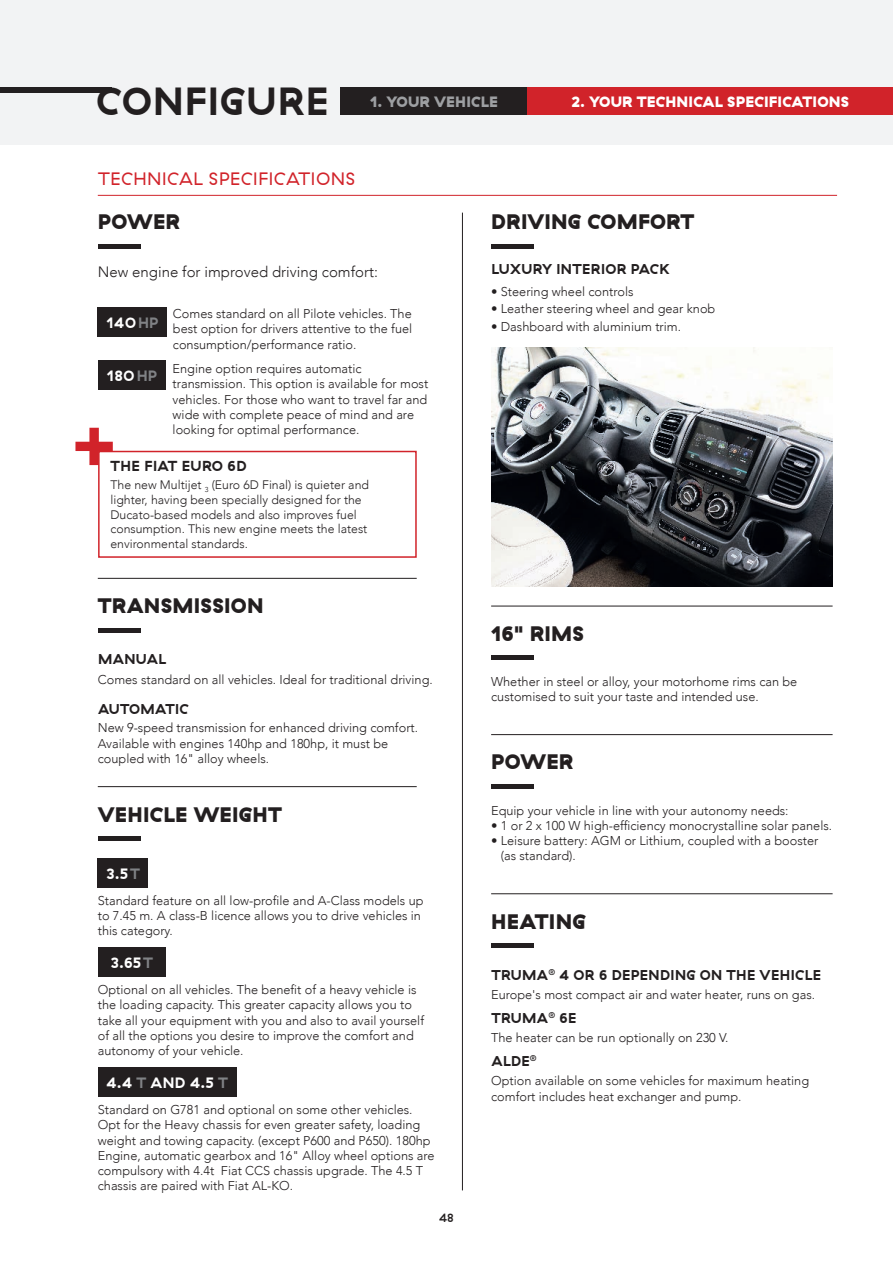
<style>
.page{position:relative;width:893px;height:1263px;background:#fff}
.page>*{position:absolute;margin:0;border:0;box-sizing:border-box;transform-origin:0 0}
.t1{font:700 39.3px "GT Haptik";letter-spacing:.03em;color:#231f20}
.t2{font:900 21px "GT Haptik";letter-spacing:.01em;color:#231f20}
.t3{font:18px "GT Haptik";letter-spacing:.03em;color:#d1232a}
.t4{font:300 15px "Avenir";color:#231f20}
.t5{font:700 15px "GT Haptik";letter-spacing:.03em;color:#fff}
.t6{font:900 15px "GT Haptik";letter-spacing:.01em;color:#fff}
.t7{font:900 15px "GT Haptik";letter-spacing:.01em;color:#9d9fa2}
.t8{font:700 14.55px "GT Haptik";letter-spacing:.03em;color:#231f20}
.t9{font:700 14.25px "GT Haptik";letter-spacing:.03em;color:#231f20}
.t10{font:300 12.75px/15.3px "Avenir";color:#231f20}
.t11{font:300 12.3px/14.7px "Avenir";color:#231f20}
.t12{font:500 12px "GT Haptik";color:#231f20}
.s1{color:#808285}
</style>
<div class="page">
<img style="left:491px;top:347px;width:342px;height:239px">
<div style="left:491px;top:943px;width:43px;height:5px;background:#231f20"></div>
<div style="left:491px;top:784px;width:43px;height:5px;background:#231f20"></div>
<hr style="left:491px;top:893px;width:342px;height:1px;background:#231f20">
<hr style="left:462px;top:213px;width:1px;height:977px;background:#231f20">
<hr style="left:98px;top:195px;width:739px;height:1px;background:#d1232a">
<hr style="left:98px;top:837px;width:42px;height:4px;background:#231f20">
<div style="left:98px;top:859px;width:50px;height:29px;background:#231f20"></div>
<div style="left:98px;top:1068px;width:138px;height:29px;background:#231f20"></div>
<div style="left:98px;top:948px;width:67px;height:29px;background:#231f20"></div>
<hr style="left:98px;top:786px;width:319px;height:1px;background:#231f20">
<hr style="left:98px;top:628px;width:42px;height:4px;background:#231f20">
<hr style="left:98px;top:578px;width:319px;height:1px;background:#231f20">
<div style="left:98px;top:451px;width:319px;height:107px;background:#fff;border:2px solid #d1232a"></div>
<svg style="left:75px;top:428px;width:38px;height:37px"></svg>
<div style="left:98px;top:244px;width:42px;height:5px;background:#231f20"></div>
<hr style="left:491px;top:734px;width:342px;height:1px;background:#231f20">
<hr style="left:491px;top:606px;width:342px;height:1px;background:#231f20">
<hr style="left:491px;top:656px;width:43px;height:4px;background:#231f20">
<div style="left:98px;top:307px;width:69px;height:29px;background:#231f20"></div>
<div style="left:98px;top:361px;width:68px;height:29px;background:#231f20"></div>
<div style="left:0;top:0;width:893px;height:145px;background:#f2f3f4"></div>
<div style="left:341px;top:87px;width:187px;height:28px;background:#231f20"></div>
<div style="left:528px;top:87px;width:365px;height:28px;background:#d1232a"></div>
<div style="left:491px;top:244px;width:43px;height:5px;background:#231f20"></div>
<div style="left:0;top:87px;width:112px;height:5px;background:#231f20"></div>
<h1 class="t1" style="left:96px;top:77px;width:234px">CONFIGURE</h1>
<p class="t7" style="left:370px;top:92px;width:130px">1. YOUR VEHICLE</p>
<p class="t6" style="left:571px;top:92px;width:279px">2. YOUR TECHNICAL SPECIFICATIONS</p>
<h3 class="t3" style="left:98px;top:168px;width:259px">TECHNICAL SPECIFICATIONS</h3>
<h2 class="t2" style="left:98px;top:209px;width:84px">POWER</h2>
<p class="t4" style="left:98px;top:263px;width:282px">New engine for improved driving comfort:</p>
<p class="t5" style="left:107px;top:313px;width:53px">140<span class="s1">HP</span></p>
<p class="t10" style="left:173px;top:306px;width:241px;text-align:justify">Comes standard on all Pilote vehicles. The best option for drivers attentive to the fuel consumption/performance ratio.</p>
<p class="t5" style="left:107px;top:366px;width:52px">180<span class="s1">HP</span></p>
<p class="t10" style="left:173px;top:361px;width:257px">Engine option requires automatic transmission. This option is available for most vehicles. For those who want to travel far and wide with complete peace of mind and are looking for optimal performance.</p>
<p class="t8" style="left:111px;top:457px;width:138px">THE FIAT EURO 6D</p>
<p class="t11" style="left:110px;top:477px;width:260px">The new Multijet <sub>3</sub> (Euro 6D Final) is quieter and lighter, having been specially designed for the Ducato-based models and also improves fuel consumption. This new engine meets the latest environmental standards.</p>
<h2 class="t2" style="left:98px;top:593px;width:167px">TRANSMISSION</h2>
<p class="t9" style="left:98px;top:650px;width:70px">MANUAL</p>
<p class="t10" style="left:98px;top:672px;width:336px">Comes standard on all vehicles. Ideal for traditional driving.</p>
<p class="t9" style="left:98px;top:700px;width:92px">AUTOMATIC</p>
<p class="t10" style="left:98px;top:720px;width:322px">New 9-speed transmission for enhanced driving comfort.<br>Available with engines 140hp and 180hp, it must be coupled with 16" alloy wheels.</p>
<h2 class="t2" style="left:98px;top:801px;width:186px">VEHICLE WEIGHT</h2>
<p class="t5" style="left:107px;top:865px;width:35px">3.5<span class="s1">T</span></p>
<p class="t10" style="left:98px;top:893px;width:327px">Standard feature on all low-profile and A-Class models up to 7.45 m. A class-B licence allows you to drive vehicles in this category.</p>
<p class="t5" style="left:111px;top:954px;width:44px">3.65<span class="s1">T</span></p>
<p class="t10" style="left:98px;top:982px;width:328px">Optional on all vehicles. The benefit of a heavy vehicle is the loading capacity. This greater capacity allows you to take all your equipment with you and also to avail yourself of all the options you desire to improve the comfort and autonomy of your vehicle.</p>
<p class="t5" style="left:107px;top:1074px;width:123px">4.4 <span class="s1">T</span> AND 4.5 <span class="s1">T</span></p>
<p class="t10" style="left:98px;top:1102px;width:338px">Standard on G781 and optional on some other vehicles.<br>Opt for the Heavy chassis for even greater safety, loading weight and towing capacity. (except P600 and P650). 180hp Engine, automatic gearbox and 16" Alloy wheel options are compulsory with 4.4t Fiat CCS chassis upgrade. The 4.5 T chassis are paired with Fiat AL-KO.</p>
<p class="t12" style="left:439px;top:1210px;width:16px">48</p>
<h2 class="t2" style="left:491px;top:209px;width:205px">DRIVING COMFORT</h2>
<p class="t9" style="left:491px;top:260px;width:180px">LUXURY INTERIOR PACK</p>
<p class="t10" style="left:491px;top:284px;width:144px">• Steering wheel controls</p>
<p class="t10" style="left:491px;top:301px;width:226px">• Leather steering wheel and gear knob</p>
<p class="t10" style="left:491px;top:319px;width:191px">• Dashboard with aluminium trim.</p>
<h2 class="t2" style="left:491px;top:620px;width:94px">16" RIMS</h2>
<p class="t10" style="left:491px;top:674px;width:308px">Whether in steel or alloy, your motorhome rims can be customised to suit your taste and intended use.</p>
<h2 class="t2" style="left:491px;top:749px;width:84px">POWER</h2>
<p class="t10" style="left:491px;top:802px;width:299px">Equip your vehicle in line with your autonomy needs:</p>
<p class="t10" style="left:491px;top:818px;width:342px">• 1 or 2 x 100 W high-efficiency monocrystalline solar panels.</p>
<p class="t10" style="left:501px;top:833px;width:319px;text-indent:-10px">• Leisure battery: AGM or Lithium, coupled with a booster (as standard).</p>
<h2 class="t2" style="left:491px;top:908px;width:96px">HEATING</h2>
<p class="t9" style="left:491px;top:966px;width:331px">TRUMA<sup>®</sup> 4 OR 6 DEPENDING ON THE VEHICLE</p>
<p class="t10" style="left:491px;top:987px;width:325px">Europe's most compact air and water heater, runs on gas.</p>
<p class="t9" style="left:491px;top:1009px;width:87px">TRUMA<sup>®</sup> 6E</p>
<p class="t10" style="left:491px;top:1030px;width:239px">The heater can be run optionally on 230 V.</p>
<p class="t9" style="left:491px;top:1052px;width:47px">ALDE<sup>®</sup></p>
<p class="t10" style="left:491px;top:1073px;width:319px">Option available on some vehicles for maximum heating comfort includes heat exchanger and pump.</p>
</div>
